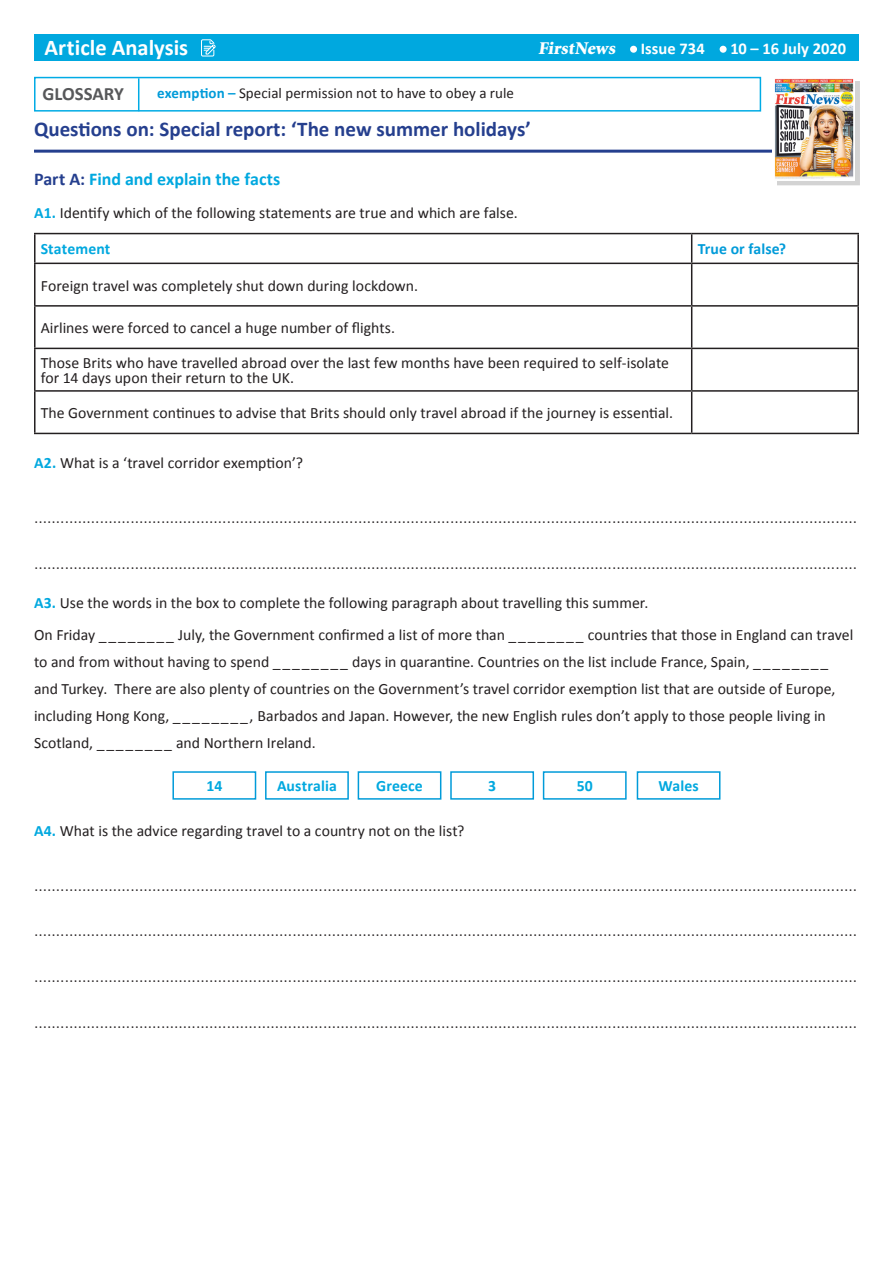
<style>
.page{position:relative;width:893px;height:1263px;background:#fff}
.page>*{position:absolute;margin:0;border:0;box-sizing:border-box;transform-origin:0 0}
.t1{font:700 22.5px "Calibri";color:#fff}
.t2{font:700 21px "Calibri";color:#253f8e}
.t3{font:700 18.75px "Calibri";color:#57585a}
.Questions_numbered{font:700 18px "Calibri";letter-spacing:-.005em;color:#00a8df}
.t4{font:900 18px "Minion Std";color:#fff}
.t5{font:700 16.5px "Calibri";color:#fff}
.t6{font:15.75px "Avenir";color:#231f20}
.Questions{font:15.75px/27px "Calibri";color:#231f20}
.Questions_numbered-2{font:15.75px "Calibri";color:#231f20}
.Questions_numbered-3{font:700 15.75px "Calibri";letter-spacing:.01em;color:#00a8df}
.Questions_numbered-4{font:700 15.75px "Calibri";letter-spacing:.005em;color:#009bd9}
.Questions-2{font:15px "Calibri";letter-spacing:.005em;color:#231f20}
.s1{font-weight:700;color:#009bd9}
.s2{color:#253f8e}
.s3{font-weight:700;color:#00a8df}
</style>
<div class="page">
<div style="left:34px;top:34px;width:825px;height:27px;background:#00a8df"></div>
<div style="left:630px;top:46px;width:7px;height:7px;background:#fff;border-radius:50%"></div>
<div style="left:720px;top:46px;width:7px;height:7px;background:#fff;border-radius:50%"></div>
<svg style="left:201px;top:39px;width:15px;height:18px"></svg>
<hr style="left:34px;top:150px;width:751px;height:3px;background:#253f8e">
<div style="left:34px;top:77px;width:727px;height:35px;background:#fff;border:2px solid #00abe5"></div>
<hr style="left:138px;top:78px;width:1px;height:33px;background:#00abe5">
<div style="left:777px;top:81px;width:82px;height:104px;background:#d3d3d3"></div>
<img style="left:773px;top:79px;width:82px;height:102px">
<hr style="left:34px;top:233px;width:658px;height:1px;background:#231f20">
<hr style="left:34px;top:234px;width:2px;height:29px;background:#231f20">
<hr style="left:692px;top:233px;width:167px;height:1px;background:#231f20">
<svg style="left:691px;top:234px;width:1px;height:29px"></svg>
<hr style="left:857px;top:234px;width:2px;height:29px;background:#231f20">
<hr style="left:34px;top:263px;width:658px;height:1px;background:#231f20">
<hr style="left:34px;top:264px;width:2px;height:41px;background:#231f20">
<hr style="left:692px;top:263px;width:167px;height:1px;background:#231f20">
<hr style="left:691px;top:264px;width:1px;height:41px;background:#231f20">
<hr style="left:857px;top:264px;width:2px;height:41px;background:#231f20">
<hr style="left:34px;top:305px;width:658px;height:2px;background:#231f20">
<hr style="left:34px;top:307px;width:2px;height:41px;background:#231f20">
<hr style="left:692px;top:305px;width:167px;height:2px;background:#231f20">
<hr style="left:691px;top:307px;width:1px;height:41px;background:#231f20">
<hr style="left:857px;top:307px;width:2px;height:41px;background:#231f20">
<hr style="left:34px;top:348px;width:658px;height:1px;background:#231f20">
<hr style="left:34px;top:349px;width:2px;height:41px;background:#231f20">
<hr style="left:692px;top:348px;width:167px;height:1px;background:#231f20">
<hr style="left:691px;top:349px;width:1px;height:41px;background:#231f20">
<hr style="left:857px;top:349px;width:2px;height:41px;background:#231f20">
<hr style="left:34px;top:390px;width:658px;height:2px;background:#231f20">
<hr style="left:34px;top:392px;width:2px;height:41px;background:#231f20">
<hr style="left:692px;top:390px;width:167px;height:2px;background:#231f20">
<hr style="left:691px;top:392px;width:1px;height:41px;background:#231f20">
<hr style="left:857px;top:392px;width:2px;height:41px;background:#231f20">
<hr style="left:34px;top:433px;width:658px;height:1px;background:#231f20">
<hr style="left:692px;top:433px;width:167px;height:1px;background:#231f20">
<div style="left:172px;top:771px;width:84px;height:29px;border:2px solid #009bd9"></div>
<div style="left:265px;top:771px;width:84px;height:29px;border:2px solid #009bd9"></div>
<div style="left:358px;top:771px;width:83px;height:29px;border:2px solid #009bd9"></div>
<div style="left:450px;top:771px;width:84px;height:29px;border:2px solid #009bd9"></div>
<div style="left:543px;top:771px;width:84px;height:29px;border:2px solid #009bd9"></div>
<div style="left:637px;top:771px;width:83px;height:29px;border:2px solid #009bd9"></div>
<h1 class="t1" style="left:45px;top:33px;width:145px">Article Analysis</h1>
<p class="t4" style="left:538px;top:39px;width:81px">FirstNews</p>
<p class="t5" style="left:641px;top:38px;width:65px">Issue 734</p>
<p class="t5" style="left:730px;top:38px;width:117px">10 – 16 July 2020</p>
<p class="t3" style="left:43px;top:82px;width:83px">GLOSSARY</p>
<p class="Questions-2" style="left:157px;top:84px;width:358px"><span class="s1">exemption –</span> Special permission not to have to obey a rule</p>
<p class="t2" style="left:34px;top:116px;width:498px">Questions on: Special report: ‘The new summer holidays’</p>
<p class="Questions_numbered" style="left:34px;top:167px;width:248px"><span class="s2">Part A:</span> Find and explain the facts</p>
<p class="Questions_numbered-2" style="left:34px;top:203px;width:485px"><span class="s3">A1.</span> Identify which of the following statements are true and which are false.</p>
<p class="Questions_numbered-3" style="left:41px;top:239px;width:71px">Statement</p>
<p class="Questions_numbered-4" style="left:698px;top:239px;width:90px">True or false?</p>
<p class="Questions" style="left:41px;top:272px;width:379px">Foreign travel was completely shut down during lockdown.</p>
<p class="Questions" style="left:41px;top:314px;width:356px">Airlines were forced to cancel a huge number of flights.</p>
<p class="Questions" style="left:41px;top:355px;width:630px;line-height:15px">Those Brits who have travelled abroad over the last few months have been required to self-isolate for 14 days upon their return to the UK.</p>
<p class="Questions" style="left:41px;top:399px;width:634px">The Government continues to advise that Brits should only travel abroad if the journey is essential.</p>
<p class="Questions_numbered-2" style="left:34px;top:453px;width:271px"><span class="s3">A2.</span> What is a ‘travel corridor exemption’?</p>
<p class="t6" style="left:34px;top:508px;width:825px">............................................................................................................................................................................................</p>
<p class="t6" style="left:34px;top:554px;width:825px">............................................................................................................................................................................................</p>
<p class="Questions_numbered-2" style="left:34px;top:593px;width:616px"><span class="s3">A3.</span> Use the words in the box to complete the following paragraph about travelling this summer.</p>
<p class="Questions" style="left:34px;top:621px;width:821px">On Friday ________ July, the Government confirmed a list of more than ________ countries that those in England can travel to and from without having to spend ________ days in quarantine. Countries on the list include France, Spain, ________ and Turkey. There are also plenty of countries on the Government’s travel corridor exemption list that are outside of Europe, including Hong Kong, ________, Barbados and Japan. However, the new English rules don’t apply to those people living in Scotland, ________ and Northern Ireland.</p>
<p class="Questions_numbered-3" style="left:206px;top:776px;width:17px">14</p>
<p class="Questions_numbered-3" style="left:277px;top:776px;width:61px">Australia</p>
<p class="Questions_numbered-3" style="left:376px;top:776px;width:48px">Greece</p>
<p class="Questions_numbered-3" style="left:488px;top:776px;width:9px">3</p>
<p class="Questions_numbered-3" style="left:577px;top:776px;width:18px">50</p>
<p class="Questions_numbered-3" style="left:658px;top:776px;width:42px">Wales</p>
<p class="Questions_numbered-2" style="left:34px;top:821px;width:432px"><span class="s3">A4.</span> What is the advice regarding travel to a country not on the list?</p>
<p class="t6" style="left:34px;top:876px;width:825px">............................................................................................................................................................................................</p>
<p class="t6" style="left:34px;top:922px;width:825px">............................................................................................................................................................................................</p>
<p class="t6" style="left:34px;top:967px;width:825px">............................................................................................................................................................................................</p>
<p class="t6" style="left:34px;top:1013px;width:825px">............................................................................................................................................................................................</p>
</div>
